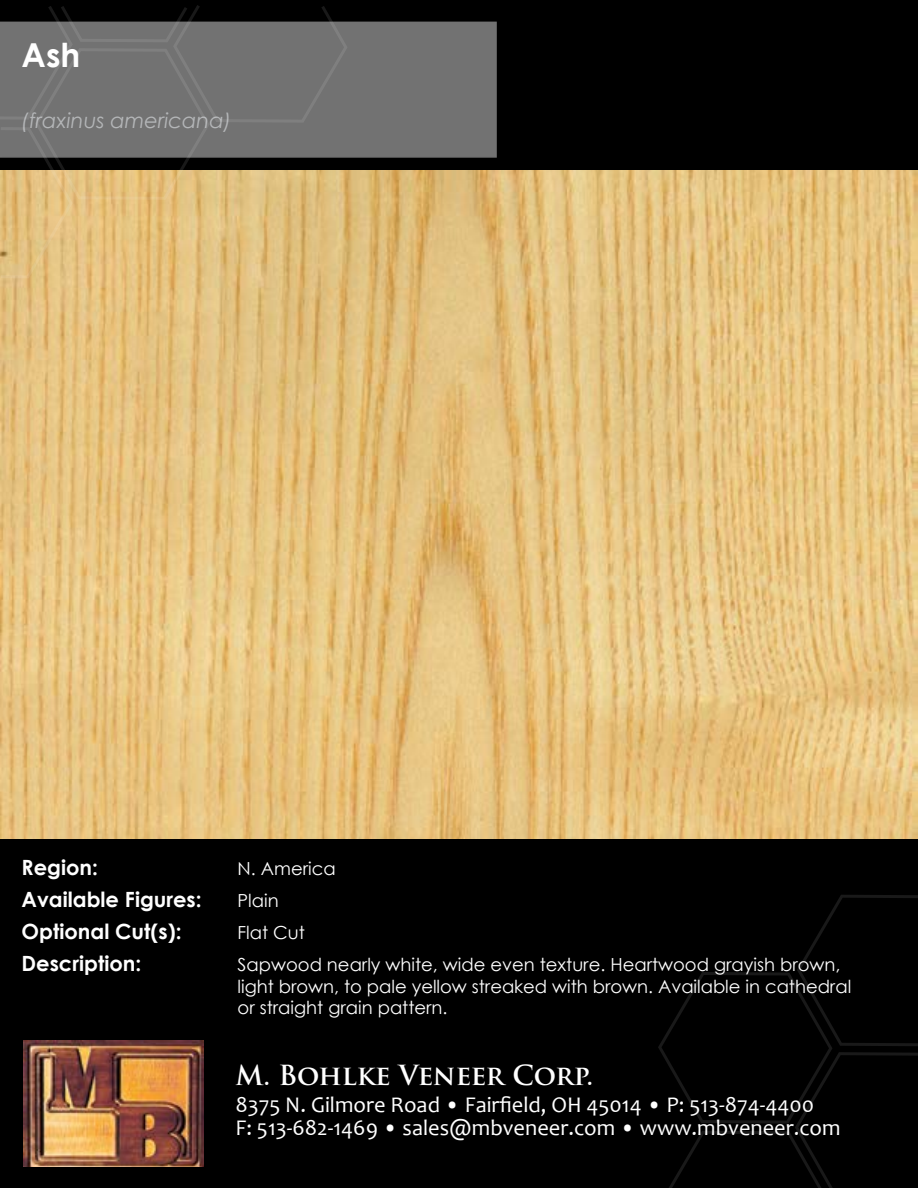
<style>
.page{position:relative;width:918px;height:1188px;background:#000}
.page>*{position:absolute;margin:0;border:0;box-sizing:border-box;transform-origin:0 0}
.t1{font:700 33px "Century Gothic";color:#fff}
.t2{font:700 27px "Trajan Pro";letter-spacing:-.02em;color:#fff}
.t3{font:22.5px/23.2px "Candara";color:#fff}
.t4{font:700 21px "Century Gothic";color:#fff}
.t5{font:italic 21px "Century Gothic";color:#b4b6b8}
.t6{font:18px/21.6px "Century Gothic";color:#fff}
</style>
<div class="page">
<img style="left:0;top:171px;width:918px;height:667px">
<div style="left:0;top:22px;width:497px;height:136px;background:#727272"></div>
<img style="left:23px;top:1041px;width:180px;height:125px">
<svg style="left:0;top:5px;width:348px;height:273px"></svg>
<svg style="left:658px;top:895px;width:260px;height:293px"></svg>
<h1 class="t1" style="left:22px;top:30px;width:60px">Ash</h1>
<p class="t5" style="left:22px;top:105px;width:211px">(fraxinus americana)</p>
<p class="t4" style="left:22px;top:852px;width:78px">Region:</p>
<p class="t6" style="left:238px;top:858px;width:100px">N. America</p>
<p class="t4" style="left:22px;top:884px;width:182px">Available Figures:</p>
<p class="t6" style="left:238px;top:890px;width:43px">Plain</p>
<p class="t4" style="left:22px;top:916px;width:162px">Optional Cut(s):</p>
<p class="t6" style="left:238px;top:922px;width:69px">Flat Cut</p>
<p class="t4" style="left:22px;top:948px;width:121px">Description:</p>
<p class="t6" style="left:238px;top:954px;width:615px">Sapwood nearly white, wide even texture. Heartwood grayish brown, light brown, to pale yellow streaked with brown. Available in cathedral or straight grain pattern.</p>
<h2 class="t2" style="left:235px;top:1059px;width:359px">M. Bohlke Veneer Corp.</h2>
<p class="t3" style="left:235px;top:1093px;width:607px">8375 N. Gilmore Road • Fairfield, OH 45014 • P: 513-874-4400<br>F: 513-682-1469 • sales@mbveneer.com • www.mbveneer.com</p>
</div>
